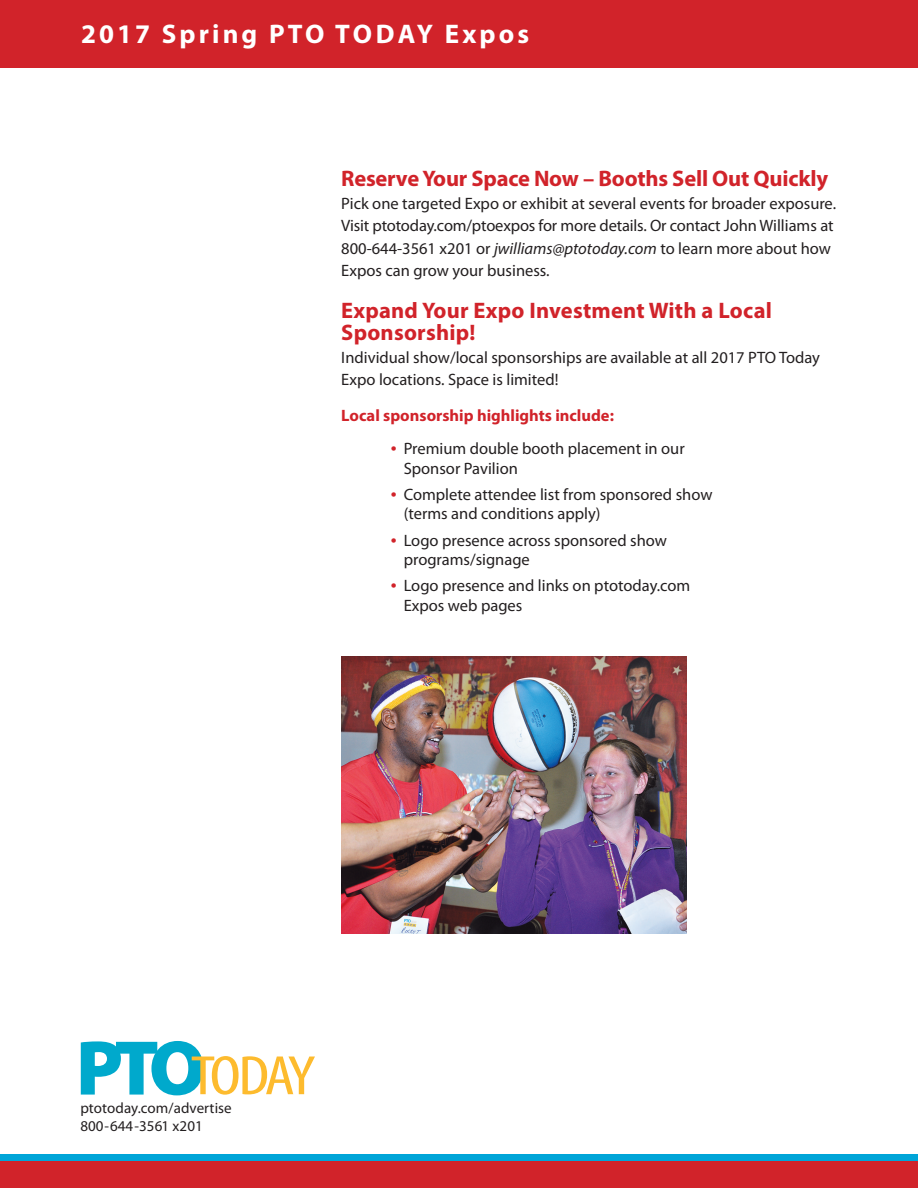
<style>
.page{position:relative;width:918px;height:1188px;background:#fff}
.page>*{position:absolute;margin:0;border:0;box-sizing:border-box;transform-origin:0 0}
.t1{font:700 27px "Myriad Pro";letter-spacing:.115em;color:#fff}
.t2{font:700 22.5px/21.6px "Myriad Pro";color:#d1232a}
.t3{font:16.5px/22.5px "Myriad Pro";color:#231f20}
.t4{font:700 16.5px "Myriad Pro";color:#d1232a}
.t5{font:15px/18px "Myriad Pro";letter-spacing:.005em;color:#231f20}
.s1{font-style:italic}
.s2{font-size:21px;color:#d1232a}
</style>
<div class="page">
<div style="left:0;top:0;width:918px;height:68px;background:#d1232a"></div>
<div style="left:0;top:1154px;width:918px;height:7px;background:#00a5d8"></div>
<div style="left:0;top:1161px;width:918px;height:27px;background:#d1232a"></div>
<svg style="left:81px;top:1041px;width:234px;height:54px"></svg>
<img style="left:341px;top:656px;width:346px;height:277px">
<h1 class="t1" style="left:81px;top:16px;width:450px">2017 Spring PTO TODAY Expos</h1>
<h2 class="t2" style="left:341px;top:167px;width:488px">Reserve Your Space Now – Booths Sell Out Quickly</h2>
<p class="t3" style="left:341px;top:192px;width:496px">Pick one targeted Expo or exhibit at several events for broader exposure.<br>Visit ptotoday.com/ptoexpos for more details. Or contact John Williams at 800-644-3561 x201 or <span class="s1">jwilliams@ptotoday.com</span> to learn more about how Expos can grow your business.</p>
<h2 class="t2" style="left:341px;top:299px;width:432px">Expand Your Expo Investment With a Local<br>Sponsorship!</h2>
<p class="t3" style="left:341px;top:346px;width:480px">Individual show/local sponsorships are available at all 2017 PTO Today<br>Expo locations. Space is limited!</p>
<p class="t4" style="left:341px;top:405px;width:274px">Local sponsorship highlights include:</p>
<p class="t3" style="left:404px;top:439px;width:283px;line-height:19.5px;text-indent:-13px"><span class="s2">•</span> Premium double booth placement in our<br>Sponsor Pavilion</p>
<p class="t3" style="left:404px;top:484px;width:310px;line-height:19.5px;text-indent:-13px"><span class="s2">•</span> Complete attendee list from sponsored show (terms and conditions apply)</p>
<p class="t3" style="left:404px;top:530px;width:265px;line-height:19.5px;text-indent:-13px"><span class="s2">•</span> Logo presence across sponsored show programs/signage</p>
<p class="t3" style="left:404px;top:576px;width:288px;line-height:19.5px;text-indent:-13px"><span class="s2">•</span> Logo presence and links on ptotoday.com<br>Expos web pages</p>
<p class="t5" style="left:80px;top:1099px;width:153px">ptotoday.com/advertise<br>800-644-3561 x201</p>
</div>
